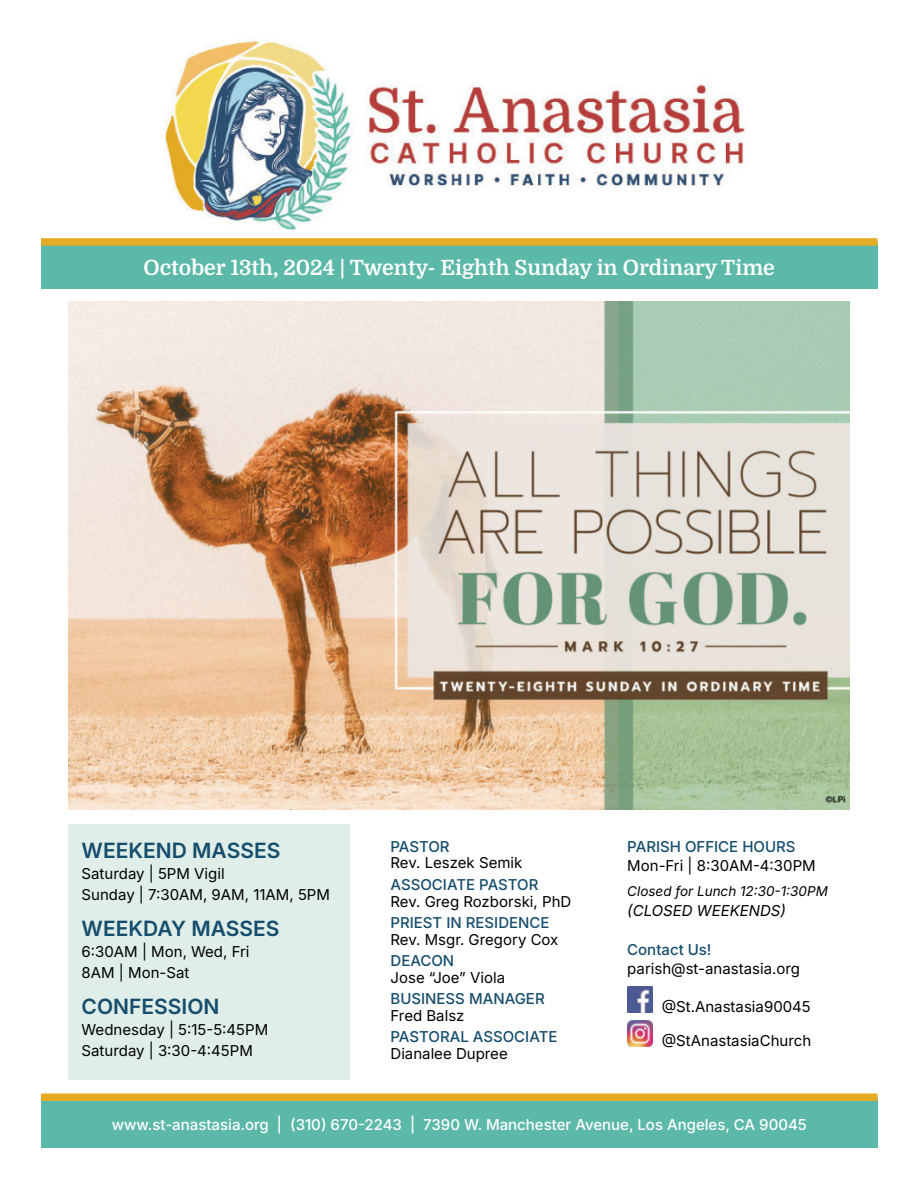
<style>
.page{position:relative;width:918px;height:1188px;background:#fff}
.page>*{position:absolute;margin:0;border:0;box-sizing:border-box;transform-origin:0 0}
.t1{font:21px "Domine";color:#fff}
.t2{font:21px "Dtnvmg Inter";color:#164d6c}
.t3{font:15px "Hpfqcx Inter";color:#000}
.t4{font:15px "Fcnsmn Inter";color:#164d6c}
.t5{font:15px "Fcnsmn Inter";color:#fff}
.t6{font:15px "Kbbbmm Inter";color:#000}
.t7{font:italic 15px "Inter";color:#000}
.t8{font:italic 13.5px "Inter";color:#000}
</style>
<div class="page">
<div style="left:41px;top:1097px;width:837px;height:50px;background:#5cb8a8"></div>
<div style="left:41px;top:242px;width:837px;height:46px;background:#5cb8a8"></div>
<div style="left:41px;top:238px;width:837px;height:8px;background:#e5aa24"></div>
<div style="left:41px;top:1094px;width:837px;height:7px;background:#e5aa24"></div>
<div style="left:68px;top:824px;width:281px;height:255px;background:#dfeee8"></div>
<img style="left:68px;top:301px;width:782px;height:509px">
<img style="left:627px;top:987px;width:26px;height:25px">
<img style="left:627px;top:1021px;width:26px;height:25px">
<img style="left:165px;top:39px;width:582px;height:191px">
<p class="t1" style="left:144px;top:256px;width:633px">October 13th, 2024 | Twenty- Eighth Sunday in Ordinary Time</p>
<p class="t2" style="left:82px;top:835px;width:200px">WEEKEND MASSES</p>
<p class="t6" style="left:82px;top:862px;width:145px">Saturday | 5PM Vigil</p>
<p class="t3" style="left:82px;top:883px;width:250px">Sunday | 7:30AM, 9AM, 11AM, 5PM</p>
<p class="t2" style="left:82px;top:913px;width:199px">WEEKDAY MASSES</p>
<p class="t3" style="left:82px;top:940px;width:169px">6:30AM | Mon, Wed, Fri</p>
<p class="t3" style="left:82px;top:961px;width:109px">8AM | Mon-Sat</p>
<p class="t2" style="left:82px;top:991px;width:139px">CONFESSION</p>
<p class="t3" style="left:82px;top:1018px;width:188px">Wednesday | 5:15-5:45PM</p>
<p class="t3" style="left:82px;top:1039px;width:173px">Saturday | 3:30-4:45PM</p>
<p class="t4" style="left:391px;top:835px;width:61px">PASTOR</p>
<p class="t3" style="left:391px;top:852px;width:133px">Rev. Leszek Semik</p>
<p class="t4" style="left:391px;top:873px;width:149px">ASSOCIATE PASTOR</p>
<p class="t3" style="left:391px;top:890px;width:182px">Rev. Greg Rozborski, PhD</p>
<p class="t4" style="left:391px;top:912px;width:161px">PRIEST IN RESIDENCE</p>
<p class="t3" style="left:391px;top:928px;width:169px">Rev. Msgr. Gregory Cox</p>
<p class="t4" style="left:391px;top:950px;width:65px">DEACON</p>
<p class="t3" style="left:391px;top:966px;width:116px">Jose “Joe” Viola</p>
<p class="t4" style="left:391px;top:988px;width:156px">BUSINESS MANAGER</p>
<p class="t3" style="left:391px;top:1004px;width:76px">Fred Balsz</p>
<p class="t4" style="left:391px;top:1026px;width:169px">PASTORAL ASSOCIATE</p>
<p class="t3" style="left:391px;top:1042px;width:119px">Dianalee Dupree</p>
<p class="t4" style="left:627px;top:835px;width:170px">PARISH OFFICE HOURS</p>
<p class="t3" style="left:627px;top:855px;width:190px">Mon-Fri | 8:30AM-4:30PM</p>
<p class="t8" style="left:627px;top:881px;width:202px">Closed for Lunch 12:30-1:30PM</p>
<p class="t7" style="left:627px;top:899px;width:160px">(CLOSED WEEKENDS)</p>
<p class="t4" style="left:627px;top:938px;width:86px">Contact Us!</p>
<p class="t3" style="left:627px;top:958px;width:174px">parish@st-anastasia.org</p>
<p class="t3" style="left:662px;top:995px;width:151px">@St.Anastasia90045</p>
<p class="t3" style="left:662px;top:1030px;width:151px">@StAnastasiaChurch</p>
<p class="t5" style="left:112px;top:1113px;width:697px">www.st-anastasia.org | (310) 670-2243 | 7390 W. Manchester Avenue, Los Angeles, CA 90045</p>
</div>
